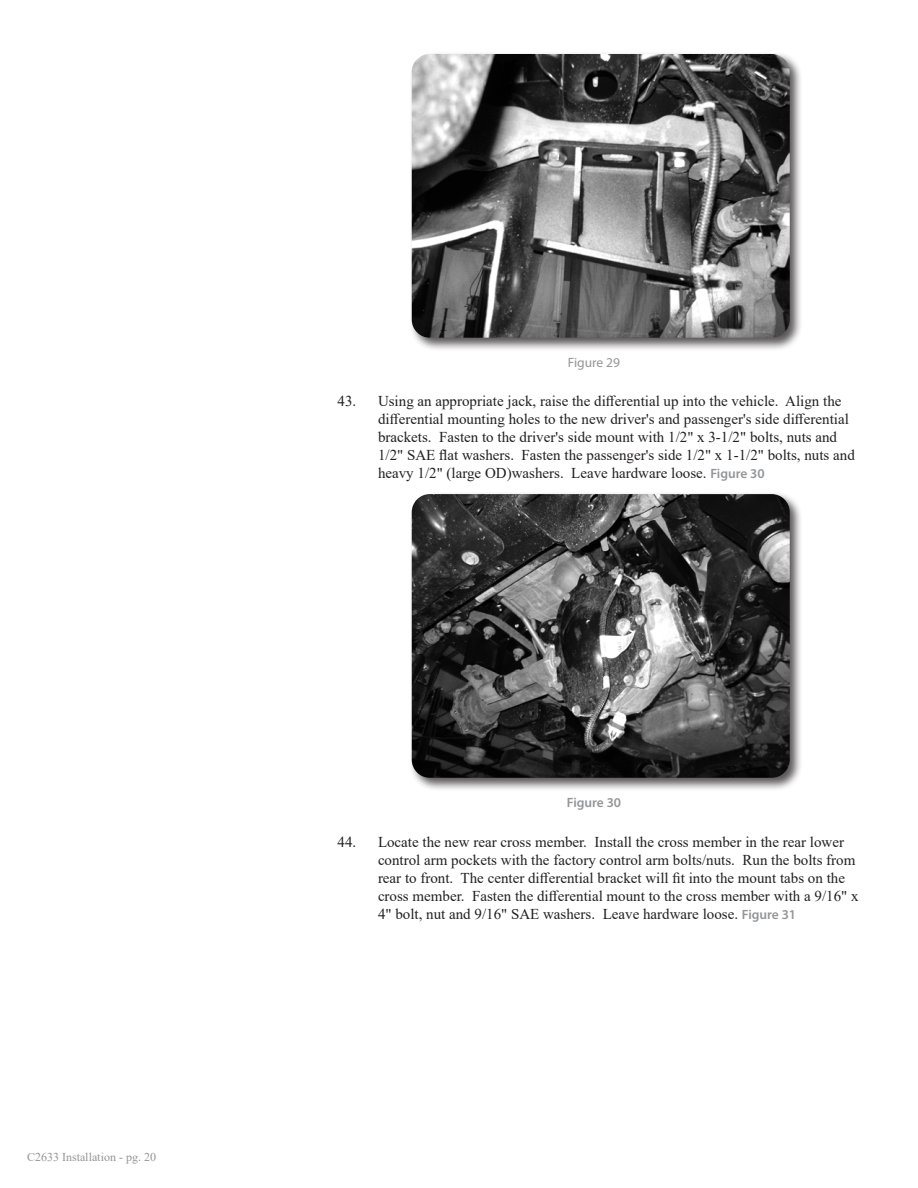
<style>
.page{position:relative;width:918px;height:1188px;background:#fff}
.page>*{position:absolute;margin:0;border:0;box-sizing:border-box;transform-origin:0 0}
.Numbered_List{font:15px/18px "Times New Roman";color:#231f20}
.t1{font:13.5px "Myriad Pro";color:#939598}
.t2{font:600 13.5px "Myriad Pro";color:#939598}
.t3{font:12px "Times New Roman";color:#939598}
.s1{font-family:"Myriad Pro";font-weight:600;font-size:13.5px;color:#939598}
</style>
<div class="page">
<div style="left:409px;top:51px;width:394px;height:300px;background:#231f20;opacity:.75"></div>
<img style="left:412px;top:54px;width:378px;height:284px">
<div style="left:409px;top:491px;width:394px;height:300px;background:#231f20;opacity:.75"></div>
<img style="left:412px;top:494px;width:378px;height:284px">
<p class="t3" style="left:27px;top:1149px;width:130px">C2633 Installation - pg. 20</p>
<p class="t1" style="left:568px;top:354px;width:54px">Figure 29</p>
<p class="Numbered_List" style="left:378px;top:392px;width:478px;text-indent:-40px">43. Using an appropriate jack, raise the differential up into the vehicle. Align the differential mounting holes to the new driver's and passenger's side differential brackets. Fasten to the driver's side mount with 1/2" x 3-1/2" bolts, nuts and 1/2" SAE flat washers. Fasten the passenger's side 1/2" x 1-1/2" bolts, nuts and heavy 1/2" (large OD)washers. Leave hardware loose. <span class="s1">Figure 30</span></p>
<p class="t2" style="left:567px;top:794px;width:56px">Figure 30</p>
<p class="Numbered_List" style="left:378px;top:832px;width:482px;text-indent:-40px">44. Locate the new rear cross member. Install the cross member in the rear lower control arm pockets with the factory control arm bolts/nuts. Run the bolts from rear to front. The center differential bracket will fit into the mount tabs on the cross member. Fasten the differential mount to the cross member with a 9/16" x 4" bolt, nut and 9/16" SAE washers. Leave hardware loose. <span class="s1">Figure 31</span></p>
</div>
